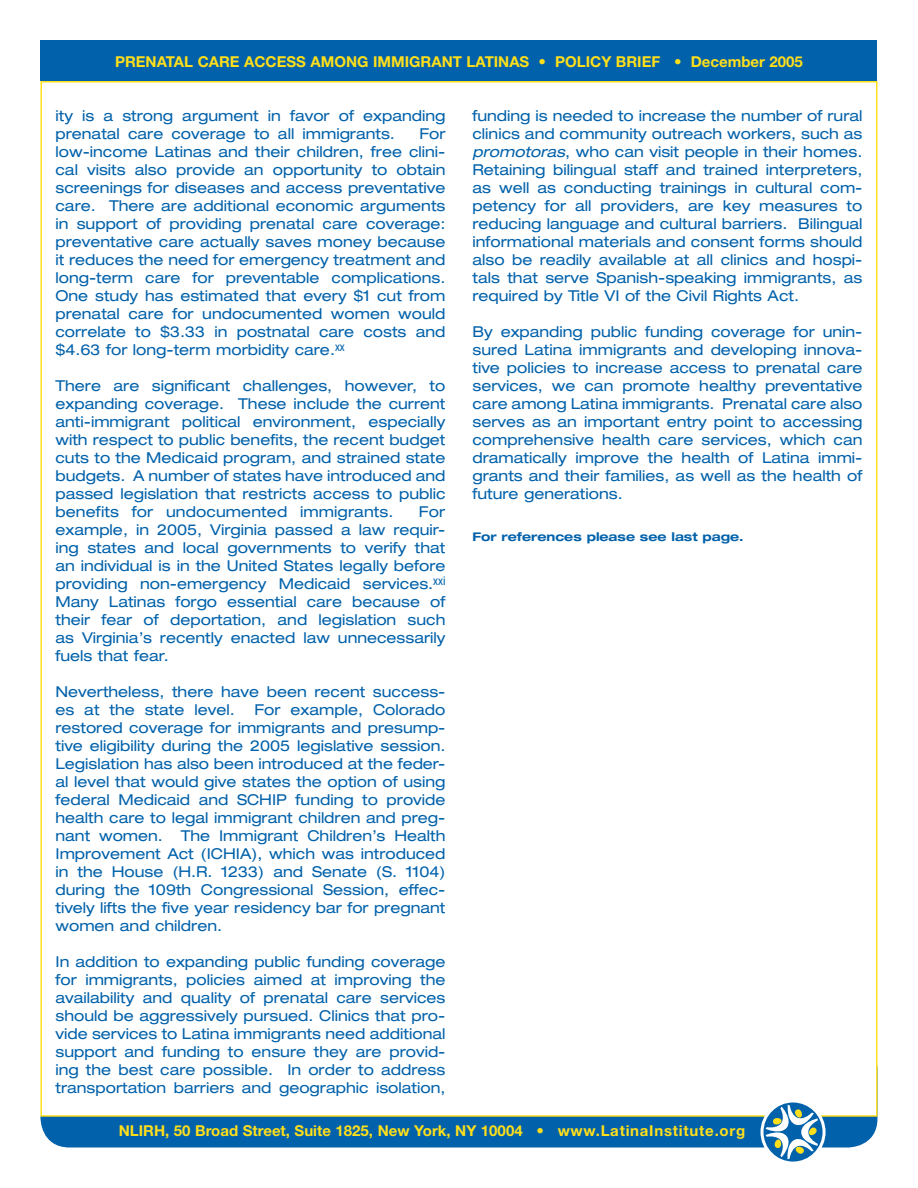
<style>
.page{position:relative;width:918px;height:1188px;background:#fff}
.page>*{position:absolute;margin:0;border:0;box-sizing:border-box;transform-origin:0 0}
.t1{font:expanded 15px/18px "Helvetica Neue";color:#0161aa;text-align:justify}
.t2{font:700 15px "Helvetica Neue";color:#ffdf1b}
.t3{font:700 expanded 12px "Helvetica Neue";color:#0161aa}
.s1{font-style:italic}
</style>
<div class="page">
<div style="left:40px;top:1117px;width:838px;height:30px;background:#0161aa"></div>
<div style="left:40px;top:40px;width:838px;height:41px;background:#0161aa"></div>
<svg style="left:762px;top:1101px;width:62px;height:62px"></svg>
<svg style="left:765px;top:1105px;width:53px;height:54px"></svg>
<div style="left:760px;top:1100px;width:66px;height:65px;border:3px solid #fff;border-radius:50%"></div>
<p class="t2" style="left:115px;top:52px;width:689px">PRENATAL CARE ACCESS AMONG IMMIGRANT LATINAS • POLICY BRIEF • December 2005</p>
<p class="t1" style="left:55px;top:107px;width:391px">ity is a strong argument in favor of expanding prenatal care coverage to all immigrants.</p>
<p class="t1" style="left:55px;top:125px;width:392px;text-indent:364px">For low-income Latinas and their children, free clini&shy;cal visits also provide an opportunity to obtain screenings for diseases and access preventative care. There are additional economic arguments in support of providing prenatal care coverage: preventative care actually saves money because it reduces the need for emergency treatment and long-term care for preventable complications.<br>One study has estimated that every $1 cut from prenatal care for undocumented women would correlate to $3.33 in postnatal care costs and $4.63 for long-term morbidity care.<sup>xx</sup></p>
<p class="t1" style="left:56px;top:377px;width:392px">There are significant challenges, however, to expanding coverage. These include the current anti-immigrant political environment, especially with respect to public benefits, the recent budget cuts to the Medicaid program, and strained state budgets. A number of states have introduced and passed legislation that restricts access to public benefits for undocumented immigrants.</p>
<p class="t1" style="left:56px;top:503px;width:392px;text-indent:363px">For example, in 2005, Virginia passed a law requir&shy;ing states and local governments to verify that an individual is in the United States legally before providing non-emergency Medicaid services.<sup>xxi </sup>Many Latinas forgo essential care because of their fear of deportation, and legislation such as Virginia’s recently enacted law unnecessarily fuels that fear.</p>
<p class="t1" style="left:56px;top:683px;width:392px">Nevertheless, there have been recent success&shy;es at the state level.</p>
<p class="t1" style="left:56px;top:701px;width:392px;text-indent:199px">For example, Colorado restored coverage for immigrants and presump&shy;tive eligibility during the 2005 legislative session.<br>Legislation has also been introduced at the feder&shy;al level that would give states the option of using federal Medicaid and SCHIP funding to provide health care to legal immigrant children and preg&shy;nant women. The Immigrant Children’s Health Improvement Act (ICHIA), which was introduced in the House (H.R. 1233) and Senate (S. 1104) during the 109th Congressional Session, effec&shy;tively lifts the five year residency bar for pregnant women and children.</p>
<p class="t1" style="left:56px;top:953px;width:392px">In addition to expanding public funding coverage for immigrants, policies aimed at improving the availability and quality of prenatal care services should be aggressively pursued. Clinics that pro&shy;vide services to Latina immigrants need additional support and funding to ensure they are provid&shy;ing the best care possible. In order to address transportation barriers and geographic isolation,</p>
<p class="t1" style="left:472px;top:107px;width:392px">funding is needed to increase the number of rural clinics and community outreach workers, such as <span class="s1">promotoras</span>, who can visit people in their homes.<br>Retaining bilingual staff and trained interpreters, as well as conducting trainings in cultural com&shy;petency for all providers, are key measures to reducing language and cultural barriers. Bilingual informational materials and consent forms should also be readily available at all clinics and hospi&shy;tals that serve Spanish-speaking immigrants, as required by Title VI of the Civil Rights Act.</p>
<p class="t1" style="left:472px;top:323px;width:392px">By expanding public funding coverage for unin&shy;sured Latina immigrants and developing innova&shy;tive policies to increase access to prenatal care services, we can promote healthy preventative care among Latina immigrants. Prenatal care also serves as an important entry point to accessing comprehensive health care services, which can dramatically improve the health of Latina immi&shy;grants and their families, as well as the health of future generations.</p>
<p class="t3" style="left:472px;top:529px;width:273px">For references please see last page.</p>
<p class="t2" style="left:119px;top:1122px;width:628px">NLIRH, 50 Broad Street, Suite 1825, New York, NY 10004 • www.LatinaInstitute.org</p>
</div>
